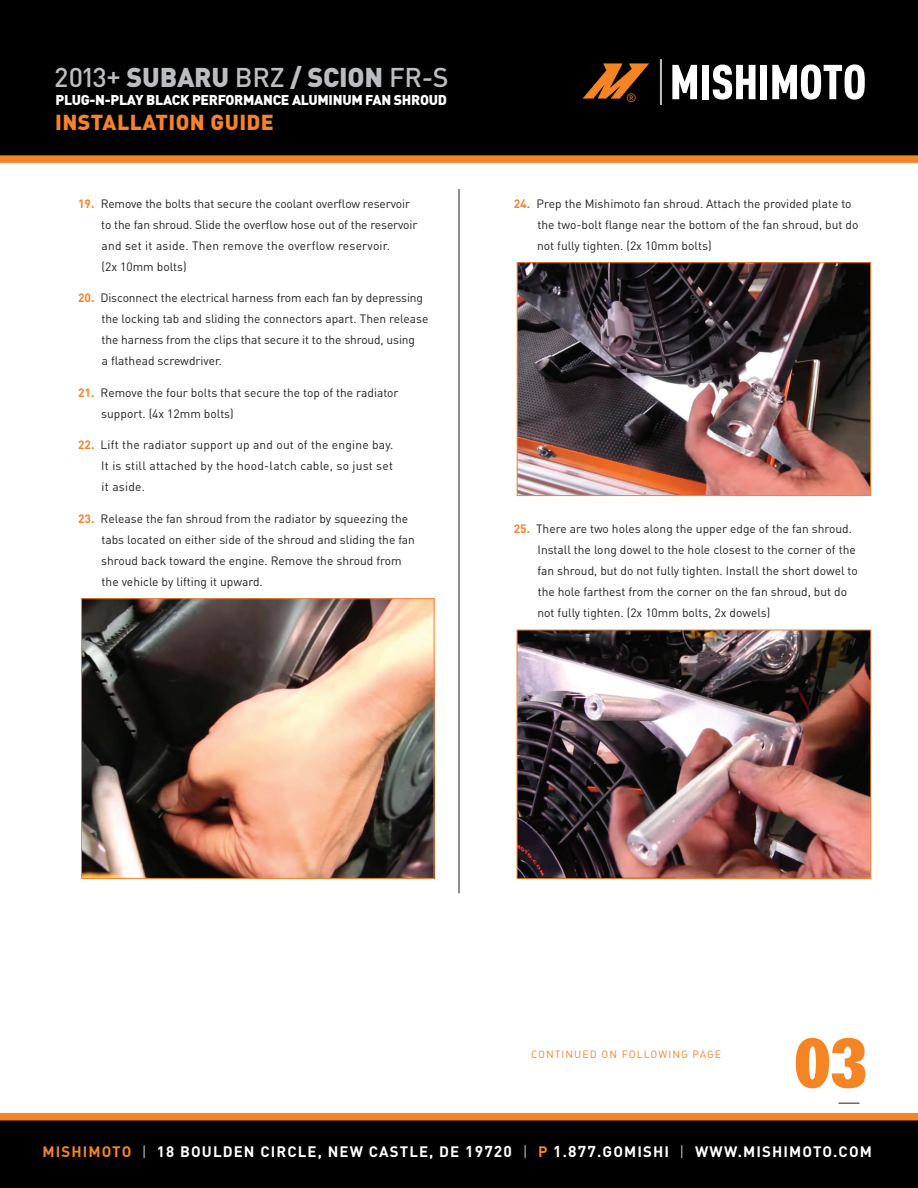
<style>
.page{position:relative;width:918px;height:1188px;background:#fff}
.page>*{position:absolute;margin:0;border:0;box-sizing:border-box;transform-origin:0 0}
.t1{font:72px "URW Egyptienne T Bold Extr Narr";color:#f58425}
.t2{font:500 26.85px "DIN";letter-spacing:-.01em;color:#bcbdc0}
.t3{font:900 21.45px "DIN";letter-spacing:.02em;color:#f5832c}
.t4{font:700 15px "DIN";letter-spacing:.075em;color:#fff}
.t5{font:900 14.1px "DIN";letter-spacing:-.02em;color:#fff}
.Sub_Header_Note{font:12px/21px "DIN";color:#231f20}
.t6{font:12px "DIN";color:#f58425}
.t7{font:10.5px "DIN Regular Alternate";letter-spacing:.1em;color:#f5832c}
.s1{font-weight:900}
.s2{font-weight:700;color:#f5832c}
.s3{color:#f58425}
.s4{font-weight:400;color:#bcbdc0}
.s5{font-size:15.6px}
</style>
<div class="page">
<svg style="left:0;top:1113px;width:918px;height:75px;background:#180d04"></svg>
<div style="left:0;top:0;width:918px;height:163px;background:#000001"></div>
<svg style="left:672px;top:65px;width:25px;height:34px"></svg>
<div style="left:702px;top:65px;width:7px;height:34px;background:#fff"></div>
<svg style="left:713px;top:65px;width:43px;height:35px"></svg>
<div style="left:760px;top:65px;width:7px;height:34px;background:#fff"></div>
<svg style="left:772px;top:64px;width:93px;height:36px"></svg>
<svg style="left:583px;top:63px;width:66px;height:36px;background:#723d11"></svg>
<hr style="left:660px;top:59px;width:2px;height:46px;background:#bcbdc0">
<svg style="left:839px;top:1103px;width:21px;height:1px"></svg>
<hr style="left:459px;top:189px;width:1px;height:704px;background:#231f20">
<img style="left:83px;top:600px;width:349px;height:277px">
<div style="left:81px;top:598px;width:353px;height:281px;border:1px solid #f5832c"></div>
<img style="left:519px;top:264px;width:350px;height:230px">
<div style="left:517px;top:262px;width:354px;height:234px;border:1px solid #f5832c"></div>
<img style="left:519px;top:632px;width:350px;height:245px">
<div style="left:517px;top:630px;width:354px;height:249px;border:1px solid #f5832c"></div>
<p class="t2" style="left:54px;top:60px;width:396px">2013+ <span class="s1">SUBARU</span> BRZ <span class="s1">/ SCION</span> FR-S</p>
<p class="t5" style="left:56px;top:91px;width:393px">PLUG-N-PLAY BLACK PERFORMANCE ALUMINUM FAN SHROUD</p>
<p class="t3" style="left:55px;top:107px;width:220px">INSTALLATION GUIDE</p>
<p class="Sub_Header_Note" style="left:101px;top:193px;width:318px;text-indent:-23px"><span class="s2">19.</span> Remove the bolts that secure the coolant overflow reservoir to the fan shroud. Slide the overflow hose out of the reservoir and set it aside. Then remove the overflow reservoir.<br>(2x 10mm bolts)</p>
<p class="Sub_Header_Note" style="left:101px;top:287px;width:329px;text-indent:-23px"><span class="s2">20.</span> Disconnect the electrical harness from each fan by depressing the locking tab and sliding the connectors apart. Then release the harness from the clips that secure it to the shroud, using<br>a flathead screwdriver.</p>
<p class="Sub_Header_Note" style="left:101px;top:382px;width:299px;text-indent:-23px"><span class="s2">21.</span> Remove the four bolts that secure the top of the radiator support. (4x 12mm bolts)</p>
<p class="Sub_Header_Note" style="left:101px;top:434px;width:294px;text-align:justify;text-indent:-23px"><span class="s2">22.</span> Lift the radiator support up and out of the engine bay.<br>It is still attached by the hood-latch cable, so just set it aside.</p>
<p class="Sub_Header_Note" style="left:101px;top:508px;width:315px;text-indent:-23px"><span class="s2">23.</span> Release the fan shroud from the radiator by squeezing the tabs located on either side of the shroud and sliding the fan shroud back toward the engine. Remove the shroud from the vehicle by lifting it upward.</p>
<p class="t6" style="left:626px;top:90px;width:12px">®</p>
<p class="Sub_Header_Note" style="left:537px;top:193px;width:323px;text-indent:-23px"><span class="s2">24.</span> Prep the Mishimoto fan shroud. Attach the provided plate to the two-bolt flange near the bottom of the fan shroud, but do not fully tighten. (2x 10mm bolts)</p>
<p class="Sub_Header_Note" style="left:538px;top:518px;width:322px;text-indent:-24px"><span class="s2">25.</span> There are two holes along the upper edge of the fan shroud.<br>Install the long dowel to the hole closest to the corner of the fan shroud, but do not fully tighten. Install the short dowel to the hole farthest from the corner on the fan shroud, but do not fully tighten. (2x 10mm bolts, 2x dowels)</p>
<p class="t7" style="left:531px;top:1047px;width:191px">CONTINUED ON FOLLOWING PAGE</p>
<p class="t1" style="left:794px;top:1020px;width:74px">03</p>
<p class="t4" style="left:42px;top:1142px;width:831px"><span class="s3">MISHIMOTO</span> <span class="s4">|</span> 18 BOULDEN CIRCLE, NEW CASTLE, DE <span class="s5">19720</span> <span class="s4">|</span> <span class="s3">P</span> <span class="s5">1</span>.<span class="s5">877</span>.GOMISHI <span class="s4">|</span> WWW.MISHIMOTO.COM</p>
</div>
